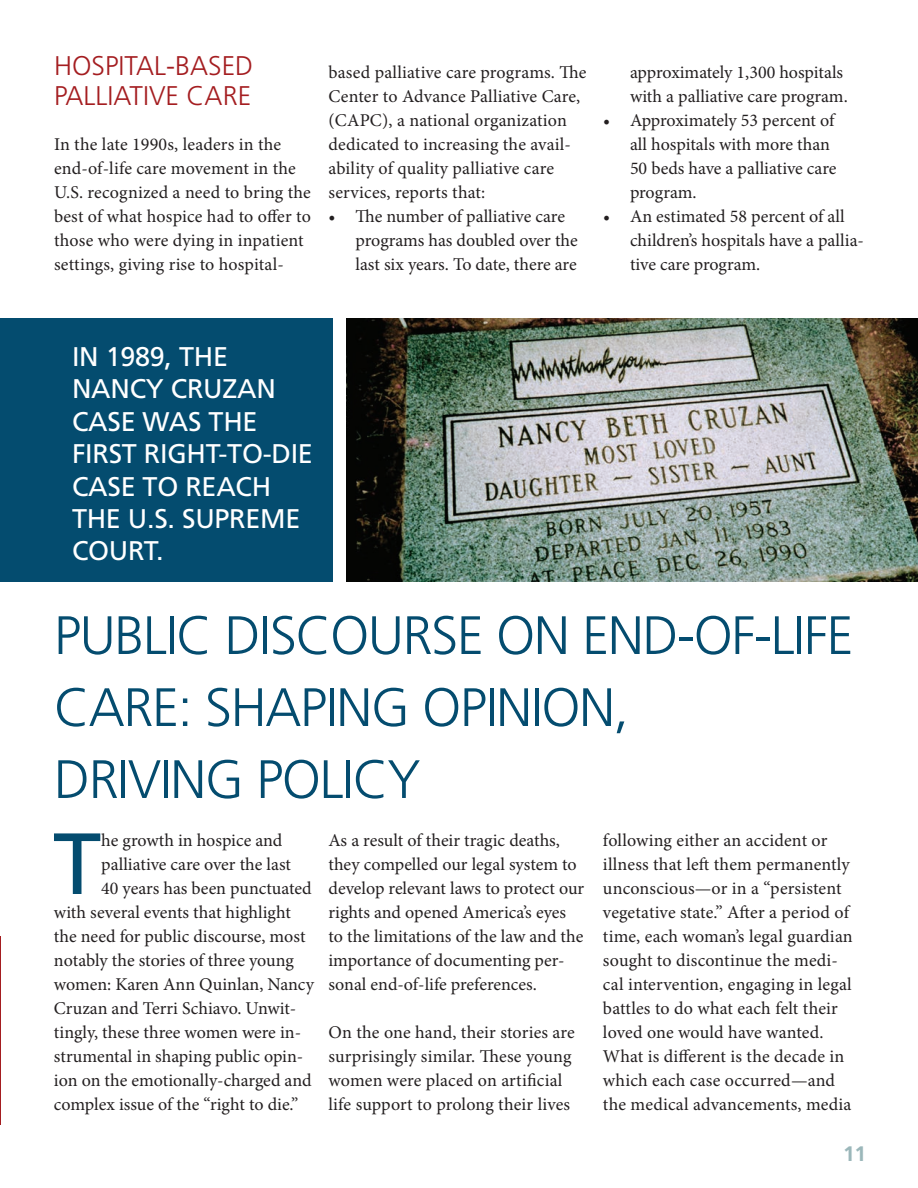
<style>
.page{position:relative;width:918px;height:1188px;background:#fff}
.page>*{position:absolute;margin:0;border:0;box-sizing:border-box;transform-origin:0 0}
.t1{font:86.7px "Frutiger";color:#044c6f}
.t2{font:300 54px/72px "Frutiger";letter-spacing:-.025em;color:#044c6f}
.t3{font:27px/32.4px "Frutiger";letter-spacing:-.01em;color:#fff}
.t4{font:300 27px/30px "Frutiger";color:#a41d20}
.t5{font:700 21px "Frutiger";color:#9bb7ba}
.t6{font:18px/24px "Minion Pro";color:#231f20}
</style>
<div class="page">
<img style="left:346px;top:318px;width:572px;height:264px">
<div style="left:1px;top:318px;width:332px;height:264px;background:#044c6f"></div>
<hr style="left:0;top:936px;width:1px;height:188px;background:#a41d20">
<p class="t4" style="left:54px;top:51px;width:201px">HOSPITAL-BASED<br>PALLIATIVE CARE</p>
<p class="t6" style="left:54px;top:132px;width:258px">In the late 1990s, leaders in the end-of-life care movement in the U.S. recognized a need to bring the best of what hospice had to offer to those who were dying in inpatient settings, giving rise to hospital-</p>
<p class="t6" style="left:328px;top:60px;width:260px">based palliative care programs. The Center to Advance Palliative Care, (CAPC), a national organization dedicated to increasing the avail&shy;ability of quality palliative care services, reports that:</p>
<p class="t6" style="left:356px;top:204px;width:224px;text-indent:-27px">• The number of palliative care programs has doubled over the last six years. To date, there are</p>
<p class="t6" style="left:630px;top:60px;width:219px">approximately 1,300 hospitals with a palliative care program.</p>
<p class="t6" style="left:630px;top:108px;width:208px;text-indent:-27px">• Approximately 53 percent of all hospitals with more than<br>50 beds have a palliative care program.</p>
<p class="t6" style="left:630px;top:204px;width:235px;text-indent:-27px">• An estimated 58 percent of all children’s hospitals have a pallia&shy;tive care program.</p>
<p class="t3" style="left:72px;top:340px;width:242px">IN 1989, THE<br>NANCY CRUZAN<br>CASE WAS THE<br>FIRST RIGHT-TO-DIE<br>CASE TO REACH<br>THE U.S. SUPREME<br>COURT.</p>
<p class="t2" style="left:54px;top:599px;width:801px">PUBLIC DISCOURSE ON END-OF-LIFE<br>CARE: SHAPING OPINION,<br>DRIVING POLICY</p>
<p class="t1" style="left:53px;top:813px;width:50px">T</p>
<p class="t6" style="left:101px;top:828px;width:183px">he growth in hospice and</p>
<p class="t6" style="left:603px;top:828px;width:251px">following either an accident or illness that left them permanently unconscious—or in a “persistent vegetative state.” After a period of time, each woman’s legal guardian sought to discontinue the medi&shy;cal intervention, engaging in legal battles to do what each felt their loved one would have wanted.<br>What is different is the decade in which each case occurred—and the medical advancements, media</p>
<p class="t6" style="left:328px;top:828px;width:257px">As a result of their tragic deaths, they compelled our legal system to develop relevant laws to protect our rights and opened America’s eyes to the limitations of the law and the importance of documenting per&shy;sonal end-of-life preferences.</p>
<p class="t6" style="left:328px;top:1020px;width:248px">On the one hand, their stories are surprisingly similar. These young women were placed on artificial life support to prolong their lives</p>
<p class="t6" style="left:101px;top:852px;width:191px">palliative care over the last</p>
<p class="t6" style="left:101px;top:876px;width:212px">40 years has been punctuated</p>
<p class="t6" style="left:54px;top:900px;width:238px">with several events that highlight</p>
<p class="t6" style="left:54px;top:924px;width:253px">the need for public discourse, most</p>
<p class="t6" style="left:54px;top:948px;width:241px">notably the stories of three young</p>
<p class="t6" style="left:54px;top:972px;width:262px">women: Karen Ann Quinlan, Nancy</p>
<p class="t6" style="left:54px;top:996px;width:244px">Cruzan and Terri Schiavo. Unwit-</p>
<p class="t6" style="left:54px;top:1020px;width:249px">tingly, these three women were in-</p>
<p class="t6" style="left:54px;top:1044px;width:251px">strumental in shaping public opin-</p>
<p class="t6" style="left:54px;top:1068px;width:259px">ion on the emotionally-charged and</p>
<p class="t6" style="left:54px;top:1092px;width:246px">complex issue of the “right to die.”</p>
<p class="t5" style="left:843px;top:1141px;width:25px">11</p>
</div>
